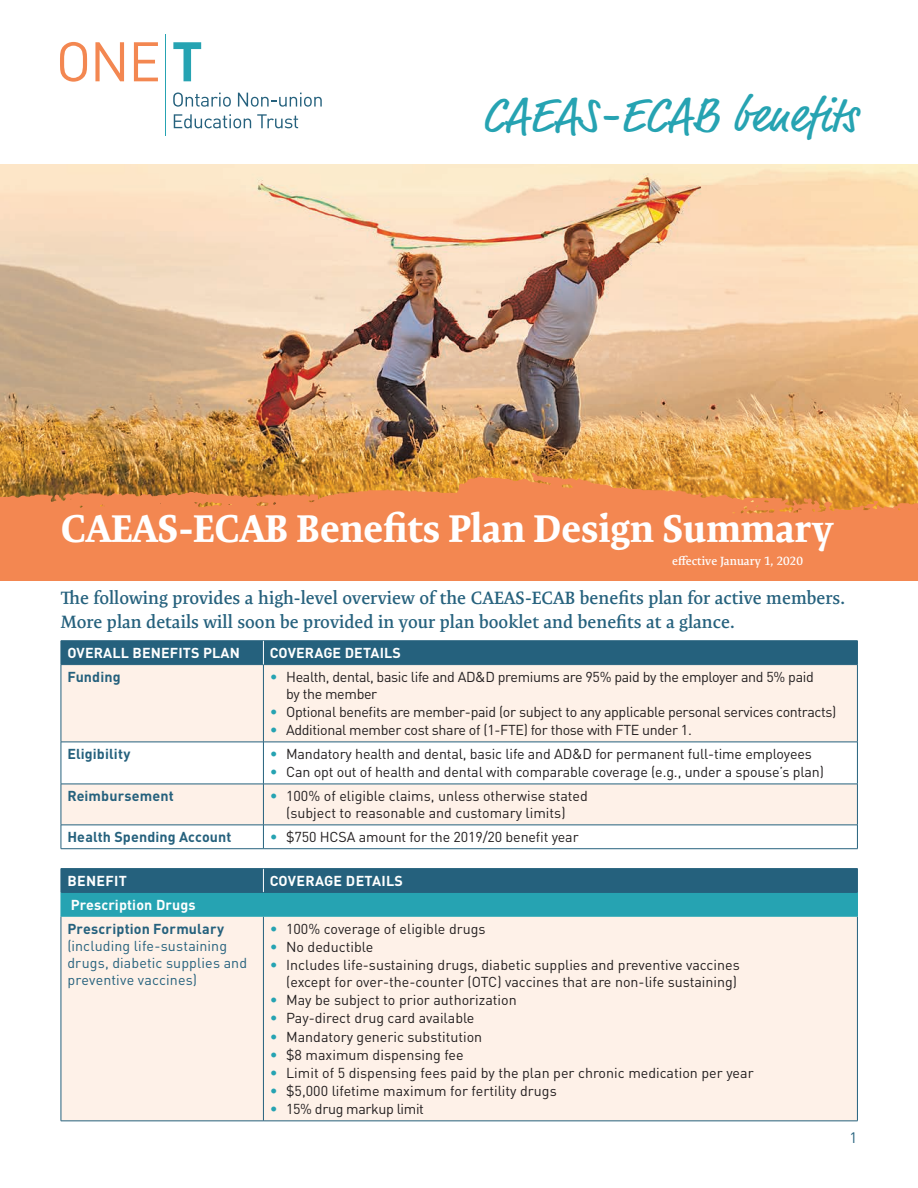
<style>
.page{position:relative;width:918px;height:1188px;background:#fff}
.page>*{position:absolute;margin:0;border:0;box-sizing:border-box;transform-origin:0 0}
.t1{font:48px "Market Pro";letter-spacing:.005em;color:#26a3b2}
.t2{font:700 39px "Expo Serif Pro";color:#fff}
.t3{font:600 18px/24px "Expo Serif Pro";color:#25617d}
.t4{font:15px "DINOT";color:#25617d}
.t5{font:14.25px/17.1px "DINOT";letter-spacing:-.01em;color:#231f20}
.t6{font:700 14.25px "DINOT";letter-spacing:.01em;color:#fff}
.t7{font:700 14.25px "DINOT";letter-spacing:.01em;color:#25617d}
.t8{font:14.25px/17.1px "DINOT";letter-spacing:.01em;color:#25617d}
.t9{font:600 12px "Expo Serif Pro";color:#fff}
.s1{font-size:15px;color:#26a3b2}
</style>
<div class="page">
<svg style="left:62px;top:665px;width:795px;height:160px;fill:#fef1e8"></svg>
<hr style="left:61px;top:640px;width:202px;height:1px;background:#25617d">
<hr style="left:263px;top:640px;width:595px;height:1px;background:#25617d">
<hr style="left:61px;top:665px;width:1px;height:77px;background:#25617d">
<hr style="left:263px;top:665px;width:1px;height:77px;background:#25617d">
<hr style="left:857px;top:665px;width:1px;height:77px;background:#25617d">
<hr style="left:61px;top:742px;width:202px;height:1px;background:#25617d">
<hr style="left:61px;top:742px;width:1px;height:42px;background:#25617d">
<hr style="left:263px;top:742px;width:595px;height:1px;background:#25617d">
<hr style="left:263px;top:742px;width:1px;height:42px;background:#25617d">
<hr style="left:857px;top:742px;width:1px;height:42px;background:#25617d">
<hr style="left:61px;top:784px;width:202px;height:1px;background:#25617d">
<hr style="left:61px;top:784px;width:1px;height:41px;background:#25617d">
<hr style="left:263px;top:784px;width:595px;height:1px;background:#25617d">
<hr style="left:263px;top:784px;width:1px;height:41px;background:#25617d">
<hr style="left:857px;top:784px;width:1px;height:41px;background:#25617d">
<hr style="left:61px;top:825px;width:202px;height:1px;background:#25617d">
<svg style="left:61px;top:825px;width:1px;height:23px"></svg>
<hr style="left:263px;top:825px;width:595px;height:1px;background:#25617d">
<svg style="left:263px;top:825px;width:1px;height:23px"></svg>
<svg style="left:857px;top:825px;width:1px;height:23px"></svg>
<hr style="left:61px;top:848px;width:202px;height:1px;background:#25617d">
<hr style="left:263px;top:848px;width:595px;height:1px;background:#25617d">
<div style="left:61px;top:641px;width:797px;height:24px;background:#25617d"></div>
<div style="left:62px;top:917px;width:795px;height:204px;background:#fef1e8"></div>
<hr style="left:61px;top:868px;width:202px;height:1px;background:#25617d">
<hr style="left:263px;top:868px;width:595px;height:1px;background:#25617d">
<hr style="left:61px;top:916px;width:1px;height:205px;background:#25617d">
<hr style="left:263px;top:916px;width:1px;height:205px;background:#25617d">
<hr style="left:857px;top:916px;width:1px;height:205px;background:#25617d">
<hr style="left:61px;top:1121px;width:202px;height:1px;background:#25617d">
<hr style="left:263px;top:1121px;width:595px;height:1px;background:#25617d">
<svg style="left:61px;top:869px;width:797px;height:47px;background:#258197"></svg>
<hr style="left:61px;top:916px;width:202px;height:1px;background:#26a3b2">
<hr style="left:263px;top:916px;width:595px;height:1px;background:#26a3b2">
<img style="left:0;top:164px;width:918px;height:309px">
<svg style="left:60px;top:42px;width:27px;height:40px"></svg>
<svg style="left:95px;top:42px;width:29px;height:39px"></svg>
<svg style="left:134px;top:42px;width:24px;height:39px"></svg>
<svg style="left:173px;top:42px;width:28px;height:39px"></svg>
<svg style="left:173px;top:93px;width:58px;height:14px"></svg>
<svg style="left:238px;top:93px;width:84px;height:14px"></svg>
<svg style="left:174px;top:114px;width:77px;height:14px"></svg>
<svg style="left:257px;top:114px;width:41px;height:14px"></svg>
<hr style="left:165px;top:34px;width:1px;height:102px;background:#26a3b2">
<svg style="left:0;top:473px;width:918px;height:107px;background:#ea874a"></svg>
<svg style="left:729px;top:498px;width:5px;height:5px"></svg>
<svg style="left:834px;top:505px;width:33px;height:7px"></svg>
<svg style="left:880px;top:507px;width:18px;height:4px"></svg>
<p class="t1" style="left:482px;top:83px;width:377px">CAEAS-ECAB benefits</p>
<p class="t2" style="left:61px;top:504px;width:774px">CAEAS-ECAB Benefits Plan Design Summary</p>
<p class="t9" style="left:672px;top:553px;width:132px">effective January 1, 2020</p>
<p class="t3" style="left:61px;top:585px;width:786px">The following provides a high-level overview of the CAEAS-ECAB benefits plan for active members.<br>More plan details will soon be provided in your plan booklet and benefits at a glance.</p>
<p class="t6" style="left:67px;top:643px;width:174px">OVERALL BENEFITS PLAN</p>
<p class="t6" style="left:270px;top:643px;width:132px">COVERAGE DETAILS</p>
<p class="t7" style="left:67px;top:667px;width:55px">Funding</p>
<p class="t5" style="left:286px;top:668px;width:529px;text-indent:-16px"><span class="s1">•</span> Health, dental, basic life and AD&amp;D premiums are 95% paid by the employer and 5% paid by the member</p>
<p class="t5" style="left:270px;top:703px;width:568px"><span class="s1">•</span> Optional benefits are member-paid (or subject to any applicable personal services contracts)</p>
<p class="t5" style="left:270px;top:721px;width:423px"><span class="s1">•</span> Additional member cost share of (1-FTE) for those with FTE under 1.</p>
<p class="t7" style="left:67px;top:744px;width:65px">Eligibility</p>
<p class="t5" style="left:270px;top:745px;width:543px"><span class="s1">•</span> Mandatory health and dental, basic life and AD&amp;D for permanent full-time employees</p>
<p class="t5" style="left:270px;top:763px;width:556px"><span class="s1">•</span> Can opt out of health and dental with comparable coverage (e.g., under a spouse’s plan)</p>
<p class="t7" style="left:67px;top:786px;width:108px">Reimbursement</p>
<p class="t5" style="left:270px;top:787px;width:320px;text-align:center"><span class="s1">•</span> 100% of eligible claims, unless otherwise stated (subject to reasonable and customary limits)</p>
<p class="t7" style="left:67px;top:827px;width:166px">Health Spending Account</p>
<p class="t5" style="left:270px;top:828px;width:310px"><span class="s1">•</span> $750 HCSA amount for the 2019/20 benefit year</p>
<p class="t6" style="left:67px;top:871px;width:61px">BENEFIT</p>
<p class="t6" style="left:270px;top:871px;width:135px">COVERAGE DETAILS</p>
<p class="t6" style="left:71px;top:895px;width:126px">Prescription Drugs</p>
<p class="t7" style="left:67px;top:919px;width:158px">Prescription Formulary</p>
<p class="t8" style="left:67px;top:936px;width:181px">(including life-sustaining drugs, diabetic supplies and preventive vaccines)</p>
<p class="t5" style="left:270px;top:919px;width:217px"><span class="s1">•</span> 100% coverage of eligible drugs</p>
<p class="t5" style="left:270px;top:938px;width:105px"><span class="s1">•</span> No deductible</p>
<p class="t5" style="left:270px;top:956px;width:471px;text-align:right"><span class="s1">•</span> Includes life-sustaining drugs, diabetic supplies and preventive vaccines (except for over-the-counter (OTC) vaccines that are non-life sustaining)</p>
<p class="t5" style="left:270px;top:991px;width:248px"><span class="s1">•</span> May be subject to prior authorization</p>
<p class="t5" style="left:270px;top:1009px;width:206px"><span class="s1">•</span> Pay-direct drug card available</p>
<p class="t5" style="left:270px;top:1027px;width:214px"><span class="s1">•</span> Mandatory generic substitution</p>
<p class="t5" style="left:270px;top:1046px;width:195px"><span class="s1">•</span> $8 maximum dispensing fee</p>
<p class="t5" style="left:270px;top:1064px;width:485px"><span class="s1">•</span> Limit of 5 dispensing fees paid by the plan per chronic medication per year</p>
<p class="t5" style="left:270px;top:1082px;width:288px"><span class="s1">•</span> $5,000 lifetime maximum for fertility drugs</p>
<p class="t5" style="left:270px;top:1100px;width:156px"><span class="s1">•</span> 15% drug markup limit</p>
<p class="t4" style="left:849px;top:1128px;width:9px">1</p>
</div>
